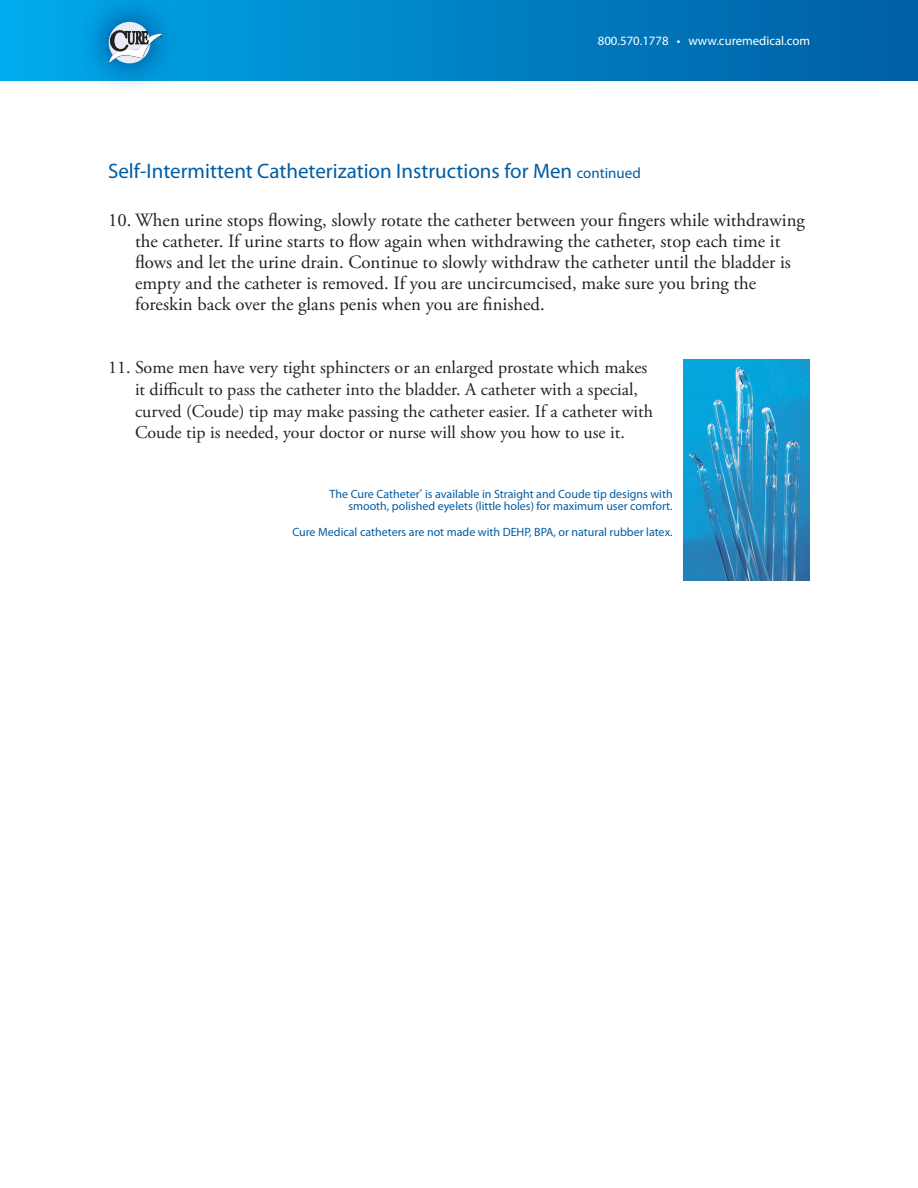
<style>
.page{position:relative;width:918px;height:1188px;background:#fff}
.page>*{position:absolute;margin:0;border:0;box-sizing:border-box;transform-origin:0 0}
.t1{font:21px "Myriad Pro";color:#005da4}
.t2{font:18.75px/21px "Adobe Garamond Pro";color:#231f20}
.t3{font:18px/21.6px "Adobe Garamond Pro";color:#231f20}
.t4{font:12.75px "Myriad Pro";color:#fff}
.t5{font:12px/12px "Myriad Pro";color:#005da4;text-align:right}
.s1{font-size:15px}
</style>
<div class="page">
<svg style="left:0;top:0;width:918px;height:81px;background:#0080c4"></svg>
<svg style="left:81px;top:0;width:98px;height:85px;background:#0f9bd9"></svg>
<div style="left:109px;top:22px;width:41px;height:41px;background:#e7ecf7;border-radius:50%"></div>
<svg style="left:109px;top:30px;width:53px;height:33px"></svg>
<img style="left:684px;top:360px;width:126px;height:220px">
<p class="t4" style="left:598px;top:34px;width:214px">800.570.1778 • www.curemedical.com</p>
<p class="t1" style="left:108px;top:163px;width:534px">Self-Intermittent Catheterization Instructions for Men <span class="s1">continued</span></p>
<p class="t2" style="left:135px;top:211px;width:671px;text-indent:-27px">10. When urine stops flowing, slowly rotate the catheter between your fingers while withdrawing the catheter. If urine starts to flow again when withdrawing the catheter, stop each time it flows and let the urine drain. Continue to slowly withdraw the catheter until the bladder is empty and the catheter is removed. If you are uncircumcised, make sure you bring the foreskin back over the glans penis when you are finished.</p>
<p class="t3" style="left:135px;top:359px;width:520px;text-indent:-27px">11. Some men have very tight sphincters or an enlarged prostate which makes it difficult to pass the catheter into the bladder. A catheter with a special, curved (Coude) tip may make passing the catheter easier. If a catheter with Coude tip is needed, your doctor or nurse will show you how to use it.</p>
<p class="t5" style="left:330px;top:489px;width:345px">The Cure Catheter<sup>®</sup> is available in Straight and Coude tip designs with smooth, polished eyelets (little holes) for maximum user comfort.</p>
<p class="t5" style="left:292px;top:527px;width:382px">Cure Medical catheters are not made with DEHP, BPA, or natural rubber latex.</p>
</div>
